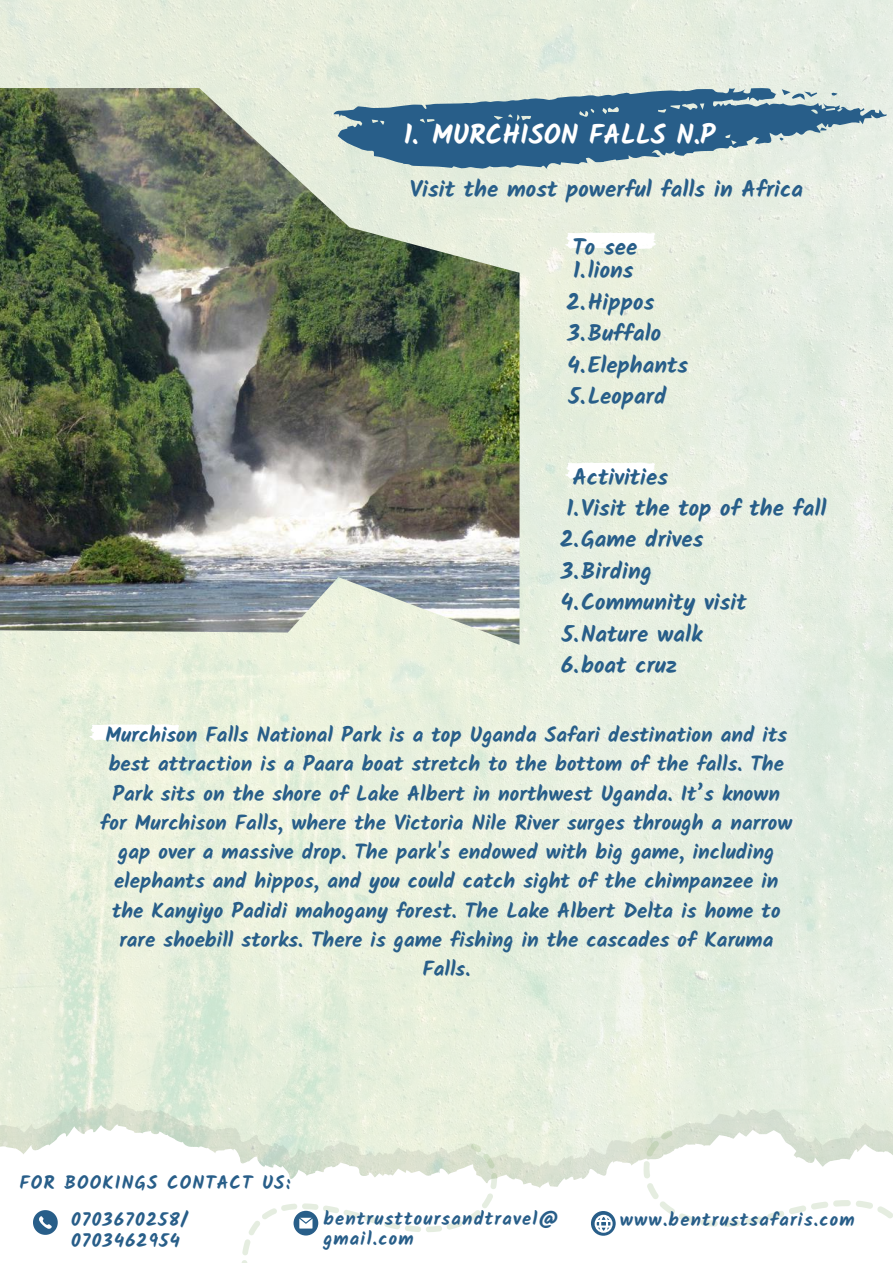
<style>
.page{position:relative;width:893px;height:1264px;background:#fff}
.page>*{position:absolute;margin:0;border:0;box-sizing:border-box;transform-origin:0 0}
.t1{font:700 27.45px "Kalam";color:#fff}
.t2{font:700 22.95px/31.5px "Kalam";color:#285e89}
.t3{font:700 21px/29.2px "Kalam";color:#285e89;text-align:center}
.t4{font:700 18.6px/20.2px "Kalam";letter-spacing:.065em;color:#285e89}
</style>
<div class="page">
<img style="left:0;top:0;width:892px;height:1098px">
<svg style="left:0;top:1098px;width:892px;height:21px;background:#e3eddb"></svg>
<svg style="left:0;top:1119px;width:892px;height:117px"></svg>
<svg style="left:636px;top:1130px;width:256px;height:106px"></svg>
<svg style="left:33px;top:1210px;width:25px;height:24px"></svg>
<svg style="left:184px;top:1143px;width:313px;height:119px"></svg>
<svg style="left:591px;top:1210px;width:24px;height:25px"></svg>
<svg style="left:594px;top:1214px;width:18px;height:18px"></svg>
<img style="left:0;top:88px;width:519px;height:557px">
<svg style="left:333px;top:88px;width:553px;height:82px;background:#7296ab"></svg>
<svg style="left:565px;top:232px;width:91px;height:17px"></svg>
<svg style="left:89px;top:724px;width:91px;height:16px"></svg>
<svg style="left:565px;top:462px;width:91px;height:17px"></svg>
<h1 class="t1" style="left:404px;top:118px;width:313px">1. MURCHISON FALLS N.P</h1>
<p class="t2" style="left:410px;top:173px;width:395px">Visit the most powerful falls in Africa</p>
<p class="t2" style="left:572px;top:231px;width:66px">To see</p>
<p class="t2" style="left:566px;top:254px;width:123px">1.lions<br>2.Hippos<br>3.Buffalo<br>4.Elephants<br>5.Leopard</p>
<p class="t2" style="left:572px;top:461px;width:97px">Activities</p>
<p class="t2" style="left:560px;top:492px;width:268px">1.Visit the top of the fall<br>2.Game drives<br>3.Birding<br>4.Community visit<br>5.Nature walk<br>6.boat cruz</p>
<p class="t3" style="left:100px;top:720px;width:693px">Murchison Falls National Park is a top Uganda Safari destination and its best attraction is a Paara boat stretch to the bottom of the falls. The Park sits on the shore of Lake Albert in northwest Uganda. It’s known for Murchison Falls, where the Victoria Nile River surges through a narrow gap over a massive drop. The park's endowed with big game, including elephants and hippos, and you could catch sight of the chimpanzee in the Kanyiyo Padidi mahogany forest. The Lake Albert Delta is home to rare shoebill storks. There is game fishing in the cascades of Karuma Falls.</p>
<p class="t4" style="left:20px;top:1171px;width:272px">FOR BOOKINGS CONTACT US:</p>
<p class="t4" style="left:323px;top:1208px;width:237px">bentrusttoursandtravel@ gmail.com</p>
<p class="t4" style="left:71px;top:1209px;width:116px">0703670258/</p>
<p class="t4" style="left:619px;top:1209px;width:236px">www.bentrustsafaris.com</p>
<p class="t4" style="left:71px;top:1229px;width:110px">0703462954</p>
</div>
